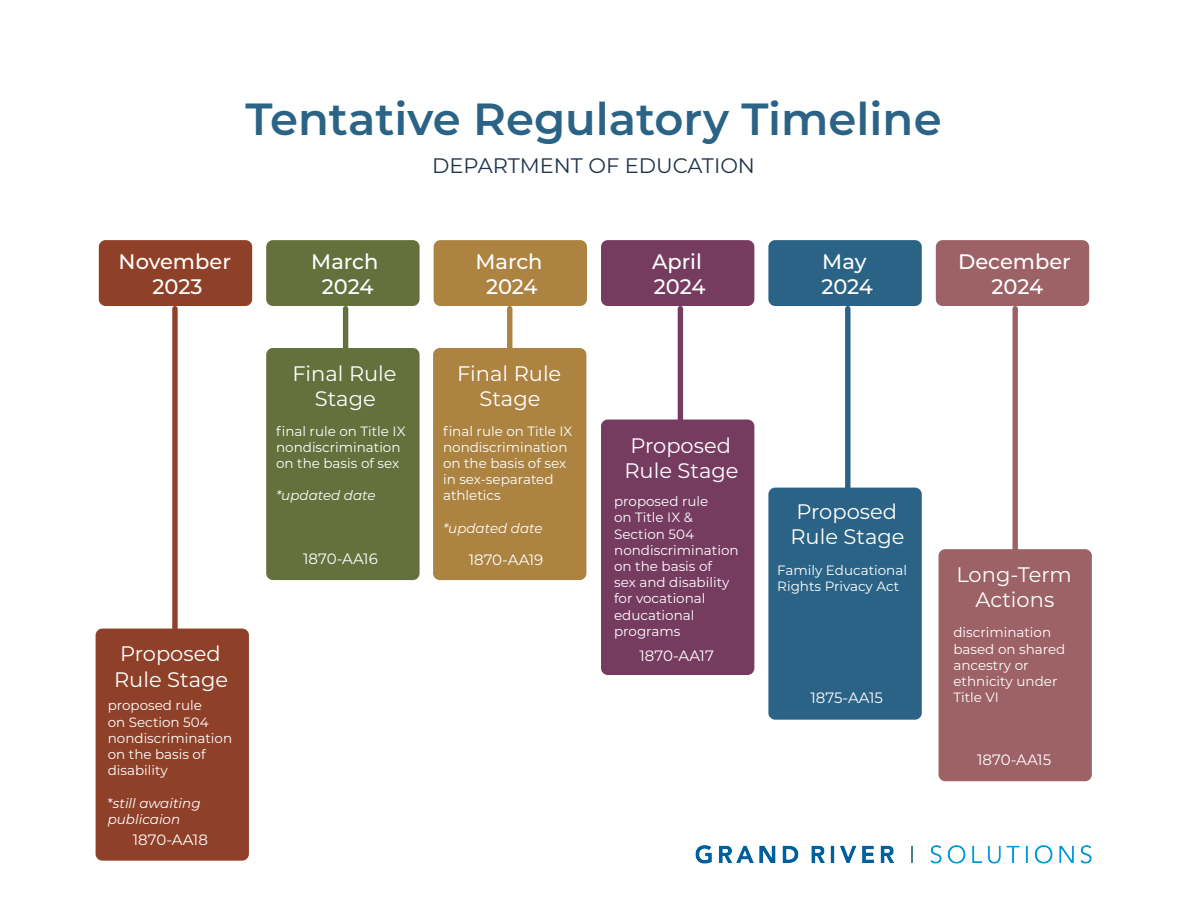
<style>
.page{position:relative;width:1188px;height:918px;background:#fff}
.page>*{position:absolute;margin:0;border:0;box-sizing:border-box;transform-origin:0 0}
.t1{font:600 45px "Montserrat";color:#2a6385}
.t2{font:21px/25.2px "Montserrat";color:#fff}
.t3{font:500 21px "Montserrat";letter-spacing:-.005em;color:#fff}
.t4{font:21px "Montserrat";color:#1f334a}
.t5{font:15px "Montserrat";color:#fff}
.t6{font:13.5px/16.2px "Montserrat";color:#fff}
.t7{font:italic 13.5px/16.2px "Montserrat";color:#fff}
.s1{font-style:normal}
</style>
<div class="page">
<div style="left:99px;top:240px;width:153px;height:66px;background:#8f4029;border-radius:7px"></div>
<div style="left:96px;top:629px;width:153px;height:232px;background:#8f4029;border-radius:7px"></div>
<div style="left:266px;top:240px;width:154px;height:66px;background:#65713c;border-radius:7px"></div>
<div style="left:266px;top:348px;width:154px;height:232px;background:#65713c;border-radius:7px"></div>
<div style="left:434px;top:240px;width:153px;height:66px;background:#ac8341;border-radius:7px"></div>
<div style="left:433px;top:348px;width:153px;height:232px;background:#ac8341;border-radius:7px"></div>
<div style="left:601px;top:240px;width:153px;height:66px;background:#763c60;border-radius:7px"></div>
<div style="left:601px;top:420px;width:153px;height:255px;background:#763c60;border-radius:7px"></div>
<div style="left:768px;top:240px;width:154px;height:66px;background:#2a6385;border-radius:7px"></div>
<div style="left:768px;top:488px;width:154px;height:232px;background:#2a6385;border-radius:7px"></div>
<div style="left:936px;top:240px;width:153px;height:66px;background:#9d6265;border-radius:7px"></div>
<div style="left:939px;top:549px;width:153px;height:232px;background:#9d6265;border-radius:7px"></div>
<div style="left:172px;top:306px;width:6px;height:362px;background:#8f4029;border-radius:3px"></div>
<div style="left:343px;top:306px;width:5px;height:100px;background:#65713c;border-radius:3px"></div>
<div style="left:507px;top:306px;width:5px;height:100px;background:#ac8341;border-radius:3px"></div>
<div style="left:678px;top:306px;width:5px;height:168px;background:#763c60;border-radius:3px"></div>
<div style="left:845px;top:306px;width:6px;height:221px;background:#2a6385;border-radius:3px"></div>
<div style="left:1012px;top:306px;width:6px;height:289px;background:#9d6265;border-radius:3px"></div>
<img style="left:695px;top:845px;width:397px;height:19px">
<p class="t1" style="left:246px;top:87px;width:698px">Tentative Regulatory Timeline</p>
<p class="t4" style="left:432px;top:151px;width:324px">DEPARTMENT OF EDUCATION</p>
<p class="t3" style="left:119px;top:247px;width:114px">November</p>
<p class="t3" style="left:153px;top:272px;width:52px">2023</p>
<p class="t2" style="left:114px;top:641px;width:116px">Proposed<br>Rule Stage</p>
<p class="t6" style="left:108px;top:697px;width:126px">proposed rule<br>on Section 504 nondiscrimination on the basis of disability</p>
<p class="t7" style="left:108px;top:794px;width:94px"><span class="s1">*</span>still awaiting publicaion</p>
<p class="t5" style="left:133px;top:829px;width:77px">1870-AA18</p>
<p class="t3" style="left:311px;top:247px;width:69px">March</p>
<p class="t3" style="left:322px;top:272px;width:53px">2024</p>
<p class="t3" style="left:475px;top:247px;width:69px">March</p>
<p class="t3" style="left:486px;top:272px;width:53px">2024</p>
<p class="t2" style="left:293px;top:360px;width:106px;text-align:center">Final Rule<br>Stage</p>
<p class="t2" style="left:457px;top:360px;width:106px;text-align:center">Final Rule<br>Stage</p>
<p class="t6" style="left:276px;top:422px;width:131px">final rule on Title IX</p>
<p class="t6" style="left:276px;top:438px;width:126px">nondiscrimination on the basis of sex</p>
<p class="t7" style="left:276px;top:487px;width:101px">*updated date</p>
<p class="t6" style="left:443px;top:422px;width:131px">final rule on Title IX nondiscrimination on the basis of sex in sex-separated athletics</p>
<p class="t7" style="left:443px;top:519px;width:101px">*updated date</p>
<p class="t5" style="left:303px;top:548px;width:76px">1870-AA16</p>
<p class="t5" style="left:469px;top:549px;width:76px">1870-AA19</p>
<p class="t3" style="left:652px;top:247px;width:51px">April</p>
<p class="t3" style="left:654px;top:272px;width:53px">2024</p>
<p class="t3" style="left:822px;top:247px;width:46px">May</p>
<p class="t3" style="left:821px;top:272px;width:53px">2024</p>
<p class="t2" style="left:624px;top:432px;width:116px">Proposed<br>Rule Stage</p>
<p class="t6" style="left:614px;top:493px;width:126px">proposed rule<br>on Title IX &amp;<br>Section 504 nondiscrimination on the basis of<br>sex and disability for vocational educational programs</p>
<p class="t5" style="left:640px;top:645px;width:76px">1870-AA17</p>
<p class="t2" style="left:790px;top:498px;width:116px">Proposed<br>Rule Stage</p>
<p class="t6" style="left:777px;top:561px;width:131px">Family Educational<br>Rights Privacy Act</p>
<p class="t5" style="left:811px;top:687px;width:74px">1875-AA15</p>
<p class="t3" style="left:958px;top:247px;width:114px">December</p>
<p class="t3" style="left:991px;top:272px;width:53px">2024</p>
<p class="t2" style="left:956px;top:561px;width:117px;text-align:center">Long-Term<br>Actions</p>
<p class="t6" style="left:953px;top:624px;width:113px">discrimination based on shared ancestry or ethnicity under</p>
<p class="t6" style="left:953px;top:689px;width:47px">Title VI</p>
<p class="t5" style="left:977px;top:749px;width:76px">1870-AA15</p>
</div>
